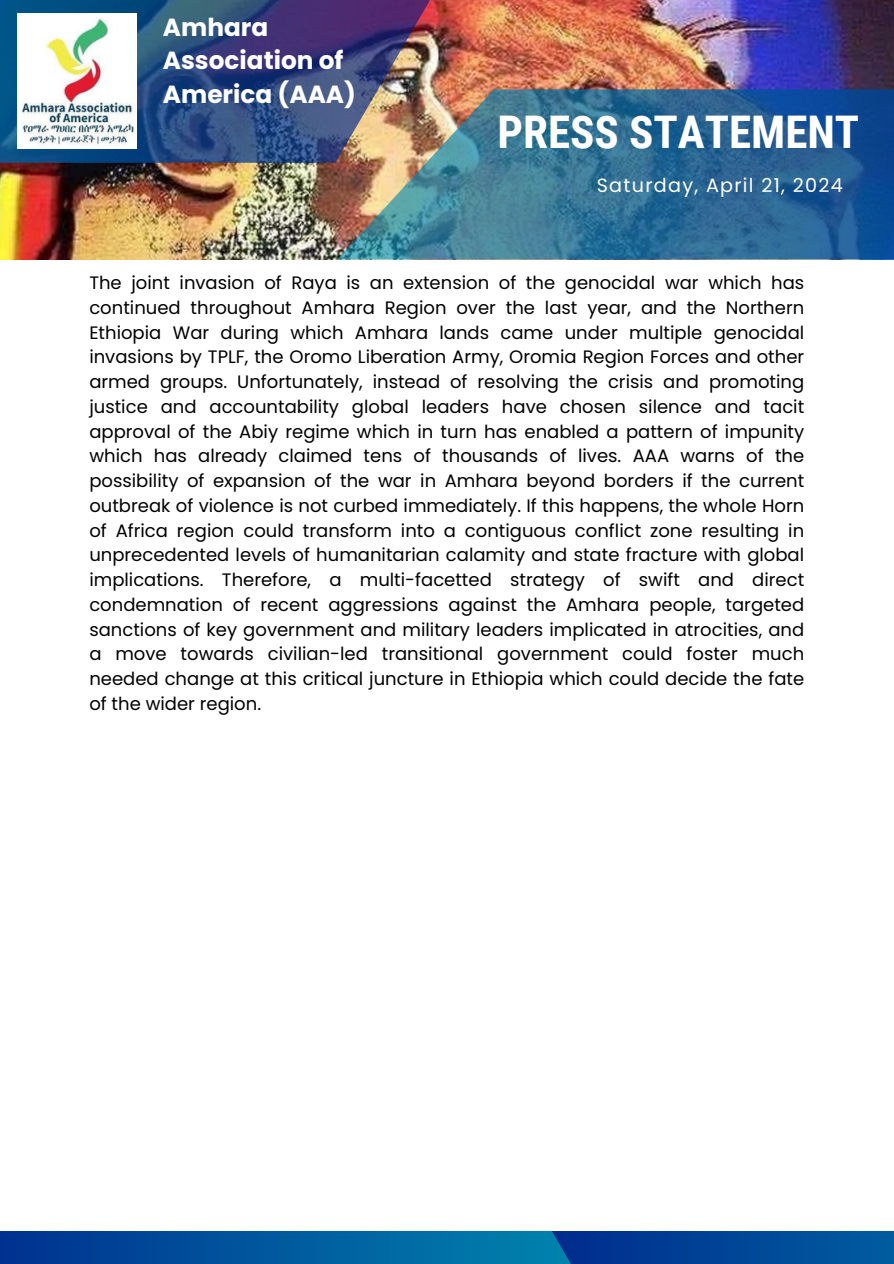
<style>
.page{position:relative;width:894px;height:1264px;background:#fff}
.page>*{position:absolute;margin:0;border:0;box-sizing:border-box;transform-origin:0 0}
.t1{font:700 45px "Roboto Condensed";color:#fff}
.t2{font:700 24.75px/33.8px "Poppins";color:#fff}
.t3{font:19.2px "Poppins";letter-spacing:.07em;color:#fff}
.t4{font:18px/24.8px "Poppins";color:#000;text-align:justify}
</style>
<div class="page">
<img style="left:0;top:0;width:893px;height:260px">
<svg style="left:337px;top:89px;width:556px;height:170px;background:#356d92"></svg>
<svg style="left:664px;top:1231px;width:229px;height:32px;background:#004b99"></svg>
<svg style="left:0;top:1231px;width:664px;height:32px;background:#00539b"></svg>
<img style="left:0;top:0;width:491px;height:163px">
<img style="left:17px;top:13px;width:119px;height:135px">
<h2 class="t2" style="left:163px;top:10px;width:194px">Amhara<br>Association of<br>America (AAA)</h2>
<h1 class="t1" style="left:497px;top:106px;width:363px">PRESS STATEMENT</h1>
<p class="t3" style="left:596px;top:171px;width:247px">Saturday, April 21, 2024</p>
<p class="t4" style="left:89px;top:270px;width:716px">The joint invasion of Raya is an extension of the genocidal war which has continued throughout Amhara Region over the last year, and the Northern Ethiopia War during which Amhara lands came under multiple genocidal invasions by TPLF, the Oromo Liberation Army, Oromia Region Forces and other armed groups. Unfortunately, instead of resolving the crisis and promoting justice and accountability global leaders have chosen silence and tacit approval of the Abiy regime which in turn has enabled a pattern of impunity which has already claimed tens of thousands of lives. AAA warns of the possibility of expansion of the war in Amhara beyond borders if the current outbreak of violence is not curbed immediately. If this happens, the whole Horn of Africa region could transform into a contiguous conflict zone resulting in unprecedented levels of humanitarian calamity and state fracture with global implications. Therefore, a multi-facetted strategy of swift and direct condemnation of recent aggressions against the Amhara people, targeted sanctions of key government and military leaders implicated in atrocities, and a move towards civilian-led transitional government could foster much needed change at this critical juncture in Ethiopia which could decide the fate of the wider region.</p>
</div>
